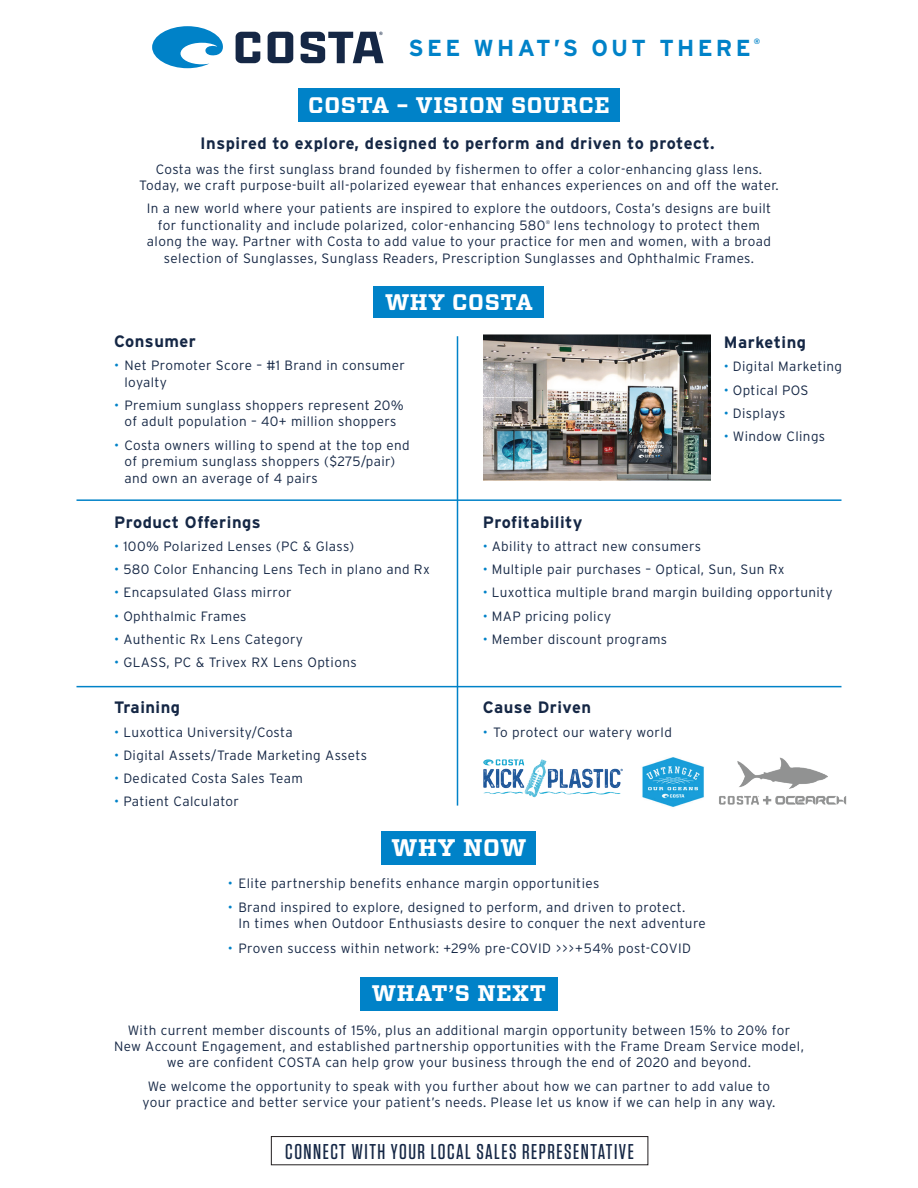
<style>
.page{position:relative;width:918px;height:1188px;background:#fff}
.page>*{position:absolute;margin:0;border:0;box-sizing:border-box;transform-origin:0 0}
.t1{font:700 24px "Vitesse";letter-spacing:.03em;color:#fff}
.t2{font:700 23.1px "Interstate";letter-spacing:.14em;color:#0082c8}
.t3{font:700 22.5px "Vitesse";letter-spacing:.03em;color:#fff}
.t4{font:500 21.45px "Tungsten";letter-spacing:.07em;color:#152745}
.t5{font:700 16.5px "Interstate";letter-spacing:.03em;color:#152745}
.t6{font:300 13.5px/16.5px "Interstate";letter-spacing:.03em;color:#152745;text-align:center}
.t7{font:700 7.65px "Interstate";color:#0082c8}
.t8{font:300 5.25px "Interstate";color:#152745}
.s1{color:#0082c8}
</style>
<div class="page">
<div style="left:271px;top:1136px;width:377px;height:29px;border:1px solid #231f20"></div>
<div style="left:360px;top:977px;width:198px;height:33px;background:#0082c8"></div>
<div style="left:298px;top:89px;width:322px;height:33px;background:#0082c8"></div>
<div style="left:382px;top:831px;width:154px;height:33px;background:#0082c8"></div>
<hr style="left:457px;top:336px;width:1px;height:470px;background:#0082c8">
<hr style="left:76px;top:686px;width:766px;height:1px;background:#0082c8">
<hr style="left:76px;top:499px;width:766px;height:2px;background:#0082c8">
<div style="left:374px;top:287px;width:170px;height:31px;background:#0082c8"></div>
<img style="left:483px;top:759px;width:140px;height:39px">
<img style="left:642px;top:757px;width:62px;height:50px">
<img style="left:719px;top:757px;width:128px;height:48px">
<img style="left:484px;top:335px;width:226px;height:146px">
<svg style="left:152px;top:26px;width:71px;height:42px"></svg>
<svg style="left:268px;top:32px;width:25px;height:31px"></svg>
<svg style="left:236px;top:32px;width:24px;height:31px"></svg>
<svg style="left:301px;top:32px;width:82px;height:31px"></svg>
<h2 class="t2" style="left:409px;top:33px;width:344px">SEE WHAT’S OUT THERE</h2>
<p class="t7" style="left:754px;top:36px;width:8px">®</p>
<h3 class="t3" style="left:308px;top:90px;width:303px">COSTA – VISION SOURCE</h3>
<p class="t5" style="left:200px;top:133px;width:516px">Inspired to explore, designed to perform and driven to protect.</p>
<p class="t6" style="left:139px;top:160px;width:641px">Costa was the first sunglass brand founded by fishermen to offer a color-enhancing glass lens.<br>Today, we craft purpose-built all-polarized eyewear that enhances experiences on and off the water.</p>
<p class="t6" style="left:158px;top:200px;width:615px;text-align:left;text-indent:-11px">In a new world where your patients are inspired to explore the outdoors, Costa’s designs are built for functionality and include polarized, color-enhancing 580</p>
<p class="t8" style="left:546px;top:219px;width:6px">®</p>
<p class="t6" style="left:554px;top:217px;width:208px">lens technology to protect them</p>
<p class="t6" style="left:147px;top:233px;width:626px">along the way. Partner with Costa to add value to your practice for men and women, with a broad</p>
<p class="t6" style="left:164px;top:250px;width:592px">selection of Sunglasses, Sunglass Readers, Prescription Sunglasses and Ophthalmic Frames.</p>
<h3 class="t3" style="left:385px;top:287px;width:149px">WHY COSTA</h3>
<p class="t5" style="left:114px;top:331px;width:83px">Consumer</p>
<p class="t6" style="left:125px;top:357px;width:282px;text-align:left;text-indent:-11px"><span class="s1">•</span> Net Promoter Score – #1 Brand in consumer loyalty</p>
<p class="t6" style="left:114px;top:397px;width:291px"><span class="s1">•</span> Premium sunglass shoppers represent 20% of adult population – 40+ million shoppers</p>
<p class="t6" style="left:125px;top:437px;width:287px;text-align:left;text-indent:-11px"><span class="s1">•</span> Costa owners willing to spend at the top end of premium sunglass shoppers ($275/pair) and own an average of 4 pairs</p>
<p class="t5" style="left:724px;top:332px;width:84px">Marketing</p>
<p class="t6" style="left:724px;top:358px;width:120px"><span class="s1">•</span> Digital Marketing</p>
<p class="t6" style="left:724px;top:381px;width:86px"><span class="s1">•</span> Optical POS</p>
<p class="t6" style="left:724px;top:405px;width:63px"><span class="s1">•</span> Displays</p>
<p class="t6" style="left:724px;top:428px;width:103px"><span class="s1">•</span> Window Clings</p>
<p class="t5" style="left:114px;top:512px;width:148px">Product Offerings</p>
<p class="t6" style="left:114px;top:538px;width:242px"><span class="s1">•</span> 100% Polarized Lenses (PC &amp; Glass)</p>
<p class="t6" style="left:114px;top:561px;width:317px"><span class="s1">•</span> 580 Color Enhancing Lens Tech in plano and Rx</p>
<p class="t6" style="left:114px;top:584px;width:179px"><span class="s1">•</span> Encapsulated Glass mirror</p>
<p class="t6" style="left:114px;top:607px;width:134px"><span class="s1">•</span> Ophthalmic Frames</p>
<p class="t6" style="left:114px;top:631px;width:191px"><span class="s1">•</span> Authentic Rx Lens Category</p>
<p class="t6" style="left:114px;top:654px;width:244px"><span class="s1">•</span> GLASS, PC &amp; Trivex RX Lens Options</p>
<p class="t5" style="left:114px;top:698px;width:68px">Training</p>
<p class="t6" style="left:114px;top:724px;width:180px"><span class="s1">•</span> Luxottica University/Costa</p>
<p class="t6" style="left:114px;top:747px;width:255px"><span class="s1">•</span> Digital Assets/Trade Marketing Assets</p>
<p class="t6" style="left:114px;top:770px;width:190px"><span class="s1">•</span> Dedicated Costa Sales Team</p>
<p class="t6" style="left:114px;top:793px;width:127px"><span class="s1">•</span> Patient Calculator</p>
<p class="t5" style="left:483px;top:512px;width:101px">Profitability</p>
<p class="t6" style="left:483px;top:538px;width:220px"><span class="s1">•</span> Ability to attract new consumers</p>
<p class="t6" style="left:483px;top:561px;width:303px"><span class="s1">•</span> Multiple pair purchases – Optical, Sun, Sun Rx</p>
<p class="t6" style="left:483px;top:584px;width:351px"><span class="s1">•</span> Luxottica multiple brand margin building opportunity</p>
<p class="t6" style="left:483px;top:607px;width:130px"><span class="s1">•</span> MAP pricing policy</p>
<p class="t6" style="left:483px;top:631px;width:186px"><span class="s1">•</span> Member discount programs</p>
<p class="t5" style="left:483px;top:698px;width:110px">Cause Driven</p>
<p class="t6" style="left:483px;top:724px;width:191px"><span class="s1">•</span> To protect our watery world</p>
<h1 class="t1" style="left:391px;top:831px;width:137px">WHY NOW</h1>
<p class="t6" style="left:228px;top:875px;width:373px"><span class="s1">•</span> Elite partnership benefits enhance margin opportunities</p>
<p class="t6" style="left:238px;top:899px;width:469px;text-align:left;text-indent:-11px"><span class="s1">•</span> Brand inspired to explore, designed to perform, and driven to protect.<br>In times when Outdoor Enthusiasts desire to conquer the next adventure</p>
<p class="t6" style="left:228px;top:940px;width:465px"><span class="s1">•</span> Proven success within network: +29% pre-COVID &gt;&gt;&gt;+54% post-COVID</p>
<h3 class="t3" style="left:372px;top:978px;width:176px">WHAT’S NEXT</h3>
<p class="t6" style="left:114px;top:1021px;width:691px">With current member discounts of 15%, plus an additional margin opportunity between 15% to 20% for<br>New Account Engagement, and established partnership opportunities with the Frame Dream Service model, we are confident COSTA can help grow your business through the end of 2020 and beyond.</p>
<p class="t6" style="left:143px;top:1078px;width:634px">We welcome the opportunity to speak with you further about how we can partner to add value to your practice and better service your patient’s needs. Please let us know if we can help in any way.</p>
<h3 class="t4" style="left:285px;top:1141px;width:350px">CONNECT WITH YOUR LOCAL SALES REPRESENTATIVE</h3>
</div>
